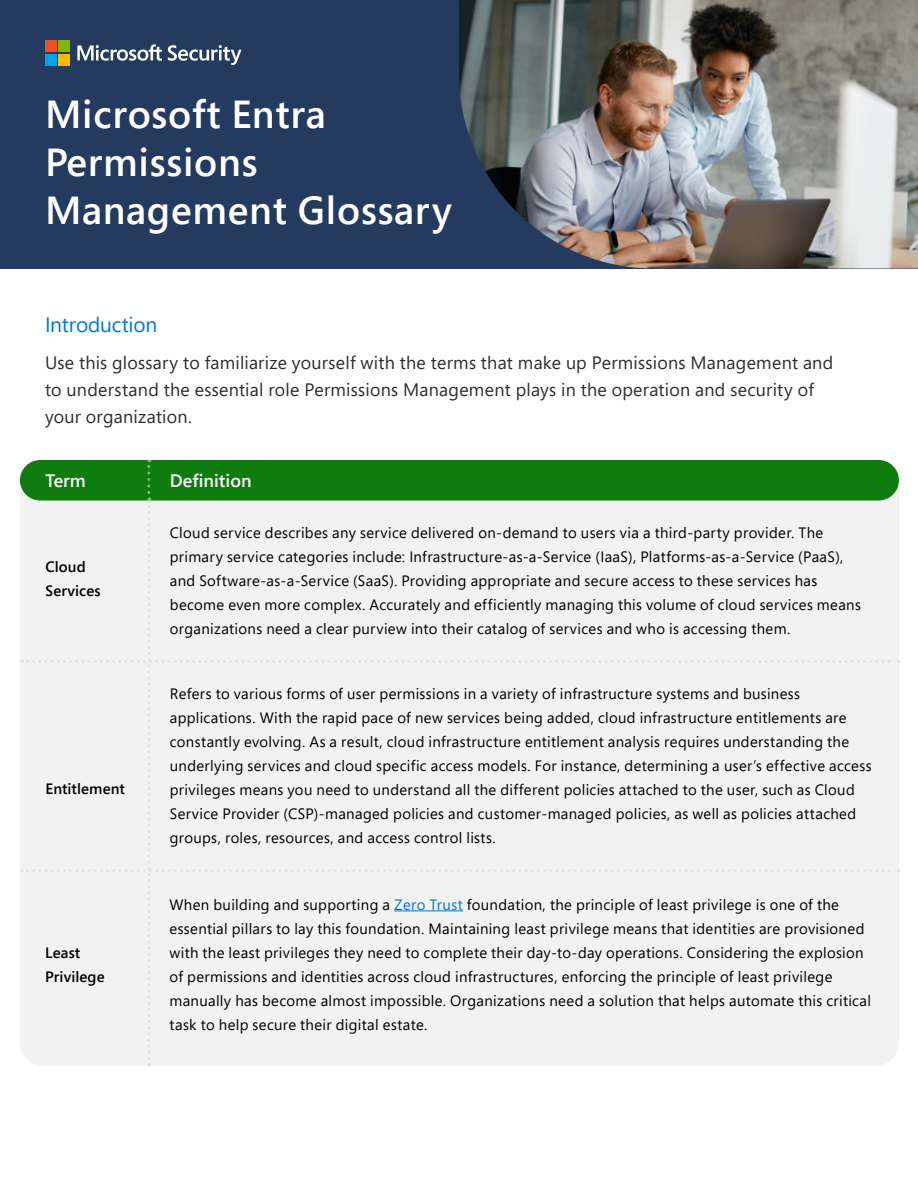
<style>
.page{position:relative;width:918px;height:1188px;background:#fff}
.page>*{position:absolute;margin:0;border:0;box-sizing:border-box;transform-origin:0 0}
.t1{font:600 39px/48px "Segoe Pro";letter-spacing:.02em;color:#fff}
.SH2{font:21px "Segoe Pro";letter-spacing:-.01em;color:#0078d4}
.Body_copy{font:18px/27px "Segoe Pro";letter-spacing:.015em;color:#2e2e2e}
.Body_copy-2{font:600 18px "Segoe Pro";color:#fff}
.Body_copy-3{font:15px/24px "Segoe Pro";letter-spacing:.02em;color:#000}
.Body_copy-4{font:600 15px/24px "Segoe Pro";letter-spacing:.005em;color:#000}
.s1{color:#0078d4}
</style>
<div class="page">
<div style="left:0;top:0;width:918px;height:268px;background:#243a5e"></div>
<svg style="left:21px;top:459px;width:878px;height:607px"></svg>
<svg style="left:168px;top:45px;width:73px;height:20px"></svg>
<svg style="left:77px;top:44px;width:85px;height:17px"></svg>
<div style="left:45px;top:40px;width:12px;height:12px;background:#f25022"></div>
<div style="left:58px;top:40px;width:12px;height:12px;background:#7fba00"></div>
<div style="left:45px;top:54px;width:12px;height:11px;background:#00a4ef"></div>
<div style="left:58px;top:54px;width:12px;height:11px;background:#ffb900"></div>
<hr style="left:394px;top:910px;width:69px;height:1px;background:#0078d4">
<img style="left:459px;top:0;width:459px;height:268px">
<p class="t1" style="left:45px;top:89px;width:409px">Microsoft Entra<br>Permissions<br>Management Glossary</p>
<p class="SH2" style="left:45px;top:310px;width:114px">Introduction</p>
<p class="Body_copy" style="left:45px;top:349px;width:790px">Use this glossary to familiarize yourself with the terms that make up Permissions Management and to understand the essential role Permissions Management plays in the operation and security of your organization.</p>
<p class="Body_copy-2" style="left:46px;top:468px;width:42px">Term</p>
<p class="Body_copy-2" style="left:170px;top:468px;width:83px">Definition</p>
<p class="Body_copy-4" style="left:46px;top:554px;width:57px">Cloud<br>Services</p>
<p class="Body_copy-4" style="left:46px;top:777px;width:81px">Entitlement</p>
<p class="Body_copy-4" style="left:45px;top:940px;width:61px">Least<br>Privilege</p>
<p class="Body_copy-3" style="left:170px;top:520px;width:693px">Cloud service describes any service delivered on-demand to users via a third-party provider. The primary service categories include: Infrastructure-as-a-Service (IaaS), Platforms-as-a-Service (PaaS), and Software-as-a-Service (SaaS). Providing appropriate and secure access to these services has become even more complex. Accurately and efficiently managing this volume of cloud services means organizations need a clear purview into their catalog of services and who is accessing them.</p>
<p class="Body_copy-3" style="left:170px;top:681px;width:703px">Refers to various forms of user permissions in a variety of infrastructure systems and business applications. With the rapid pace of new services being added, cloud infrastructure entitlements are constantly evolving. As a result, cloud infrastructure entitlement analysis requires understanding the underlying services and cloud specific access models. For instance, determining a user’s effective access privileges means you need to understand all the different policies attached to the user, such as Cloud Service Provider (CSP)-managed policies and customer-managed policies, as well as policies attached groups, roles, resources, and access control lists.</p>
<p class="Body_copy-3" style="left:170px;top:892px;width:703px">When building and supporting a <span class="s1">Zero Trust</span> foundation, the principle of least privilege is one of the essential pillars to lay this foundation. Maintaining least privilege means that identities are provisioned with the least privileges they need to complete their day-to-day operations. Considering the explosion of permissions and identities across cloud infrastructures, enforcing the principle of least privilege manually has become almost impossible. Organizations need a solution that helps automate this critical task to help secure their digital estate.</p>
</div>
